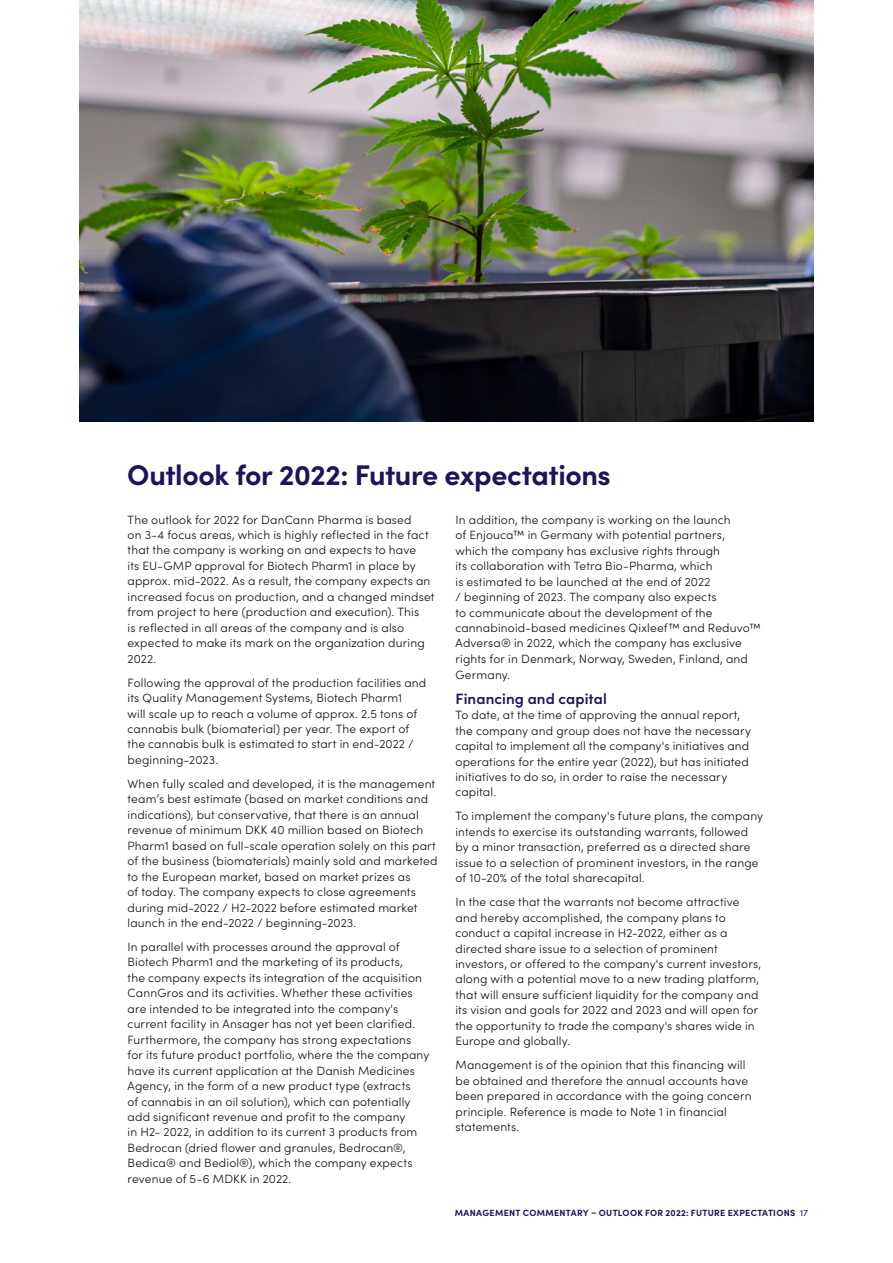
<style>
.page{position:relative;width:893px;height:1263px;background:#fff}
.page>*{position:absolute;margin:0;border:0;box-sizing:border-box;transform-origin:0 0}
.t1{font:700 28.5px "Sofia Pro";letter-spacing:-.015em;color:#1d145b}
.t2{font:600 15px "Sofia Pro";letter-spacing:.005em;color:#1d145b}
.t3{font:300 12px/15.5px "Sofia Pro";letter-spacing:.015em;color:#11110f}
.t4{font:700 9px "Sofia Pro";letter-spacing:.035em;color:#1d145b}
.s1{font-weight:400}
</style>
<div class="page">
<img style="left:80px;top:0;width:733px;height:421px">
<h1 class="t1" style="left:127px;top:453px;width:485px">Outlook for 2022: Future expectations</h1>
<p class="t3" style="left:128px;top:511px;width:308px">The outlook for 2022 for DanCann Pharma is based<br>on 3-4 focus areas, which is highly reflected in the fact that the company is working on and expects to have<br>its EU-GMP approval for Biotech Pharm1 in place by approx. mid-2022. As a result, the company expects an increased focus on production, and a changed mindset from project to here (production and execution). This<br>is reflected in all areas of the company and is also expected to make its mark on the organization during 2022.</p>
<p class="t3" style="left:128px;top:674px;width:300px">Following the approval of the production facilities and its Quality Management Systems, Biotech Pharm1<br>will scale up to reach a volume of approx. 2.5 tons of cannabis bulk (biomaterial) per year. The export of the cannabis bulk is estimated to start in end-2022 / beginning-2023.</p>
<p class="t3" style="left:128px;top:775px;width:311px">When fully scaled and developed, it is the management team’s best estimate (based on market conditions and indications), but conservative, that there is an annual revenue of minimum DKK 40 million based on Biotech Pharm1 based on full-scale operation solely on this part of the business (biomaterials) mainly sold and marketed to the European market, based on market prizes as<br>of today. The company expects to close agreements during mid-2022 / H2-2022 before estimated market launch in the end-2022 / beginning-2023.</p>
<p class="t3" style="left:128px;top:938px;width:303px">In parallel with processes around the approval of Biotech Pharm1 and the marketing of its products,<br>the company expects its integration of the acquisition CannGros and its activities. Whether these activities are intended to be integrated into the company's current facility in Ansager has not yet been clarified.<br>Furthermore, the company has strong expectations for its future product portfolio, where the the company have its current application at the Danish Medicines Agency, in the form of a new product type (extracts<br>of cannabis in an oil solution), which can potentially add significant revenue and profit to the company<br>in H2- 2022, in addition to its current 3 products from Bedrocan (dried flower and granules, Bedrocan®, Bedica® and Bediol®), which the company expects revenue of 5-6 MDKK in 2022.</p>
<p class="t3" style="left:455px;top:511px;width:307px">In addition, the company is working on the launch<br>of Enjouca™ in Germany with potential partners,<br>which the company has exclusive rights through<br>its collaboration with Tetra Bio-Pharma, which<br>is estimated to be launched at the end of 2022<br>/ beginning of 2023. The company also expects<br>to communicate about the development of the cannabinoid-based medicines Qixleef™ and Reduvo™ Adversa® in 2022, which the company has exclusive rights for in Denmark, Norway, Sweden, Finland, and Germany.</p>
<p class="t2" style="left:455px;top:687px;width:153px">Financing and capital</p>
<p class="t3" style="left:455px;top:706px;width:297px">To date, at the time of approving the annual report, the company and group does not have the necessary capital to implement all the company's initiatives and operations for the entire year (2022), but has initiated initiatives to do so, in order to raise the necessary capital.</p>
<p class="t3" style="left:455px;top:808px;width:309px">To implement the company's future plans, the company intends to exercise its outstanding warrants, followed by a minor transaction, preferred as a directed share issue to a selection of prominent investors, in the range of 10-20% of the total sharecapital.</p>
<p class="t3" style="left:455px;top:893px;width:307px">In the case that the warrants not become attractive and hereby accomplished, the company plans to conduct a capital increase in H2-2022, either as a directed share issue to a selection of prominent investors, or offered to the company's current investors, along with a potential move to a new trading platform, that will ensure sufficient liquidity for the company and its vision and goals for 2022 and 2023 and will open for the opportunity to trade the company's shares wide in Europe and globally.</p>
<p class="t3" style="left:455px;top:1057px;width:298px">Management is of the opinion that this financing will be obtained and therefore the annual accounts have been prepared in accordance with the going concern principle. Reference is made to Note 1 in financial statements.</p>
<p class="t4" style="left:455px;top:1206px;width:355px">MANAGEMENT COMMENTARY – OUTLOOK FOR 2022: FUTURE EXPECTATIONS <span class="s1">17</span></p>
</div>
